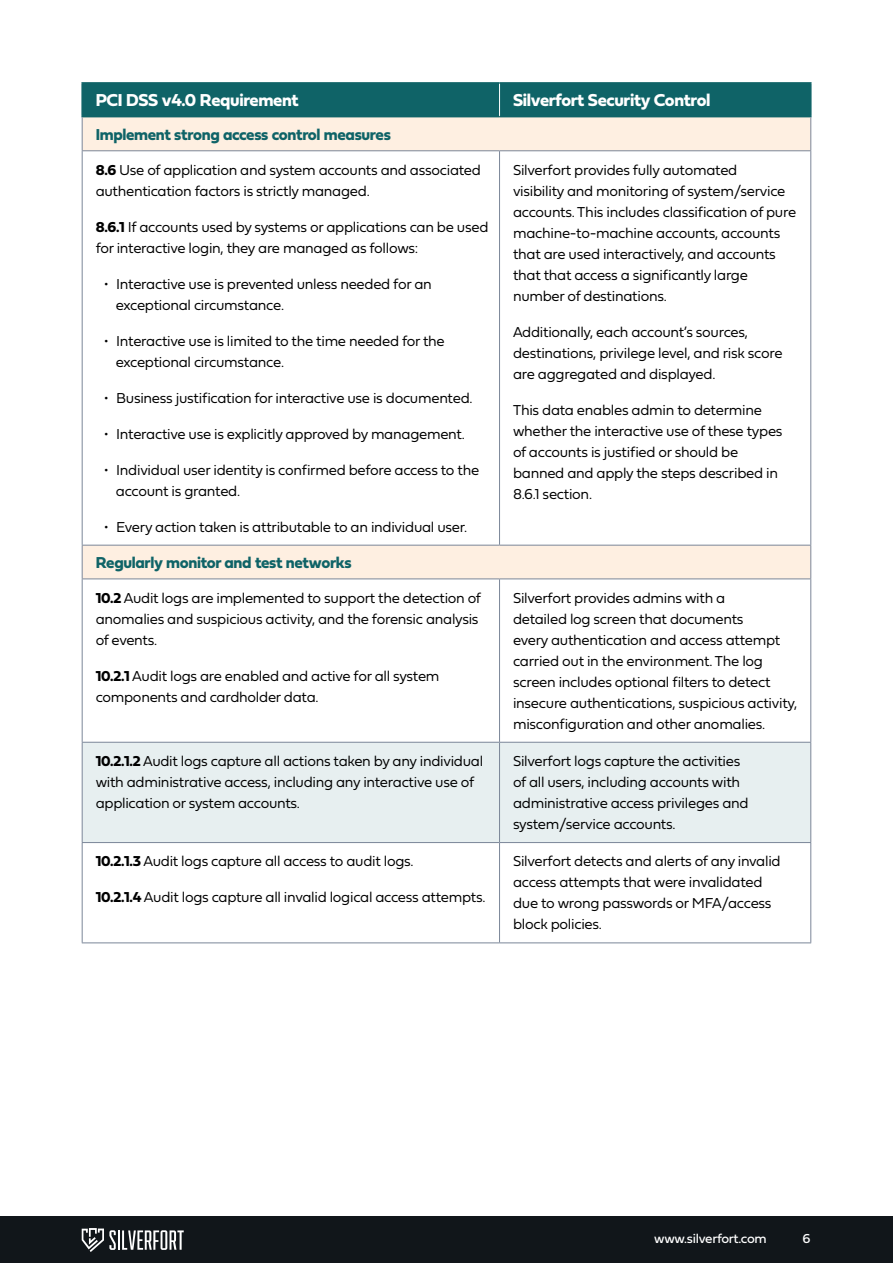
<style>
.page{position:relative;width:893px;height:1263px;background:#fff}
.page>*{position:absolute;margin:0;border:0;box-sizing:border-box;transform-origin:0 0}
.t1{font:18px "Fieldwork Geo Bold";letter-spacing:-.02em;color:#fff}
.t2{font:16.5px "Fieldwork Geo Bold";letter-spacing:-.02em;color:#0f6367}
.t3{font:15px/21px "Fieldwork Geo Light";letter-spacing:-.02em;color:#000}
.t4{font:13.5px "Fieldwork Geo Regular";letter-spacing:-.02em;color:#fff}
.s1{font-family:"Fieldwork Geo Bold"}
</style>
<div class="page">
<div style="left:0;top:1217px;width:893px;height:46px;background:#11161a"></div>
<hr style="left:118px;top:1230px;width:2px;height:20px;background:#fff">
<svg style="left:122px;top:1230px;width:62px;height:20px"></svg>
<svg style="left:82px;top:1228px;width:34px;height:24px"></svg>
<div style="left:83px;top:83px;width:727px;height:34px;background:#0f6367"></div>
<svg style="left:83px;top:117px;width:727px;height:462px"></svg>
<div style="left:83px;top:742px;width:727px;height:100px;background:#e7eff0"></div>
<hr style="left:81px;top:82px;width:418px;height:2px;background:#0f6367">
<hr style="left:81px;top:84px;width:2px;height:32px;background:#0f6367">
<hr style="left:500px;top:82px;width:311px;height:2px;background:#0f6367">
<hr style="left:810px;top:84px;width:1px;height:32px;background:#0f6367">
<hr style="left:81px;top:116px;width:418px;height:1px;background:#0f6367">
<hr style="left:500px;top:116px;width:311px;height:1px;background:#0f6367">
<hr style="left:82px;top:117px;width:1px;height:33px;background:#7b8698">
<hr style="left:810px;top:117px;width:1px;height:33px;background:#7b8698">
<hr style="left:82px;top:150px;width:417px;height:1px;background:#7b8698">
<hr style="left:82px;top:151px;width:1px;height:394px;background:#7b8698">
<hr style="left:500px;top:150px;width:311px;height:1px;background:#7b8698">
<hr style="left:499px;top:151px;width:1px;height:394px;background:#7b8698">
<hr style="left:810px;top:151px;width:1px;height:394px;background:#7b8698">
<hr style="left:82px;top:545px;width:417px;height:1px;background:#7b8698">
<hr style="left:82px;top:545px;width:1px;height:33px;background:#7b8698">
<hr style="left:500px;top:545px;width:311px;height:1px;background:#7b8698">
<hr style="left:810px;top:545px;width:1px;height:33px;background:#7b8698">
<hr style="left:82px;top:578px;width:417px;height:1px;background:#7b8698">
<hr style="left:82px;top:579px;width:1px;height:163px;background:#7b8698">
<hr style="left:500px;top:578px;width:311px;height:1px;background:#7b8698">
<hr style="left:499px;top:579px;width:1px;height:163px;background:#7b8698">
<hr style="left:810px;top:579px;width:1px;height:163px;background:#7b8698">
<hr style="left:82px;top:742px;width:417px;height:1px;background:#7b8698">
<hr style="left:82px;top:743px;width:1px;height:99px;background:#7b8698">
<hr style="left:500px;top:742px;width:311px;height:1px;background:#7b8698">
<hr style="left:499px;top:743px;width:1px;height:99px;background:#7b8698">
<hr style="left:810px;top:743px;width:1px;height:99px;background:#7b8698">
<hr style="left:82px;top:842px;width:417px;height:1px;background:#7b8698">
<hr style="left:82px;top:843px;width:1px;height:99px;background:#7b8698">
<hr style="left:500px;top:842px;width:311px;height:1px;background:#7b8698">
<hr style="left:499px;top:843px;width:1px;height:99px;background:#7b8698">
<hr style="left:810px;top:843px;width:1px;height:99px;background:#7b8698">
<hr style="left:82px;top:942px;width:417px;height:1px;background:#7b8698">
<hr style="left:500px;top:942px;width:311px;height:1px;background:#7b8698">
<hr style="left:499px;top:84px;width:1px;height:32px;background:#fff">
<p class="t1" style="left:96px;top:86px;width:204px">PCI DSS v4.0 Requirement</p>
<p class="t1" style="left:513px;top:86px;width:199px">Silverfort Security Control</p>
<p class="t2" style="left:96px;top:121px;width:297px">Implement strong access control measures</p>
<p class="t3" style="left:96px;top:158px;width:387px"><span class="s1">8.6</span> Use of application and system accounts and associated authentication factors is strictly managed.</p>
<p class="t3" style="left:96px;top:215px;width:394px"><span class="s1">8.6.1</span> If accounts used by systems or applications can be used for interactive login, they are managed as follows:</p>
<p class="t3" style="left:116px;top:272px;width:317px;text-indent:-12px">• Interactive use is prevented unless needed for an exceptional circumstance.</p>
<p class="t3" style="left:116px;top:329px;width:330px;text-indent:-12px">• Interactive use is limited to the time needed for the exceptional circumstance.</p>
<p class="t3" style="left:104px;top:386px;width:370px">• Business justification for interactive use is documented.</p>
<p class="t3" style="left:104px;top:422px;width:362px">• Interactive use is explicitly approved by management.</p>
<p class="t3" style="left:116px;top:458px;width:365px;text-indent:-12px">• Individual user identity is confirmed before access to the account is granted.</p>
<p class="t3" style="left:104px;top:515px;width:365px">• Every action taken is attributable to an individual user.</p>
<p class="t3" style="left:513px;top:158px;width:285px">Silverfort provides fully automated<br>visibility and monitoring of system/service accounts. This includes classification of pure machine-to-machine accounts, accounts that are used interactively, and accounts that that access a significantly large number of destinations.</p>
<p class="t3" style="left:513px;top:320px;width:271px">Additionally, each account’s sources, destinations, privilege level, and risk score are aggregated and displayed.</p>
<p class="t3" style="left:513px;top:398px;width:271px">This data enables admin to determine whether the interactive use of these types of accounts is justified or should be banned and apply the steps described in 8.6.1 section.</p>
<p class="t2" style="left:96px;top:549px;width:258px">Regularly monitor and test networks</p>
<p class="t3" style="left:96px;top:586px;width:387px"><span class="s1">10.2</span> Audit logs are implemented to support the detection of anomalies and suspicious activity, and the forensic analysis of events.</p>
<p class="t3" style="left:96px;top:664px;width:345px"><span class="s1">10.2.1</span> Audit logs are enabled and active for all system components and cardholder data.</p>
<p class="t3" style="left:513px;top:586px;width:286px">Silverfort provides admins with a<br>detailed log screen that documents<br>every authentication and access attempt carried out in the environment. The log screen includes optional filters to detect insecure authentications, suspicious activity, misconfiguration and other anomalies.</p>
<p class="t3" style="left:96px;top:750px;width:389px"><span class="s1">10.2.1.2</span> Audit logs capture all actions taken by any individual with administrative access, including any interactive use of application or system accounts.</p>
<p class="t3" style="left:513px;top:750px;width:237px">Silverfort logs capture the activities of all users, including accounts with administrative access privileges and system/service accounts.</p>
<p class="t3" style="left:96px;top:850px;width:319px"><span class="s1">10.2.1.3</span> Audit logs capture all access to audit logs.</p>
<p class="t3" style="left:96px;top:886px;width:391px"><span class="s1">10.2.1.4</span> Audit logs capture all invalid logical access attempts.</p>
<p class="t3" style="left:513px;top:850px;width:269px">Silverfort detects and alerts of any invalid access attempts that were invalidated due to wrong passwords or MFA/access block policies.</p>
<p class="t4" style="left:654px;top:1228px;width:114px">www.silverfort.com</p>
<p class="t4" style="left:802px;top:1228px;width:10px">6</p>
</div>
